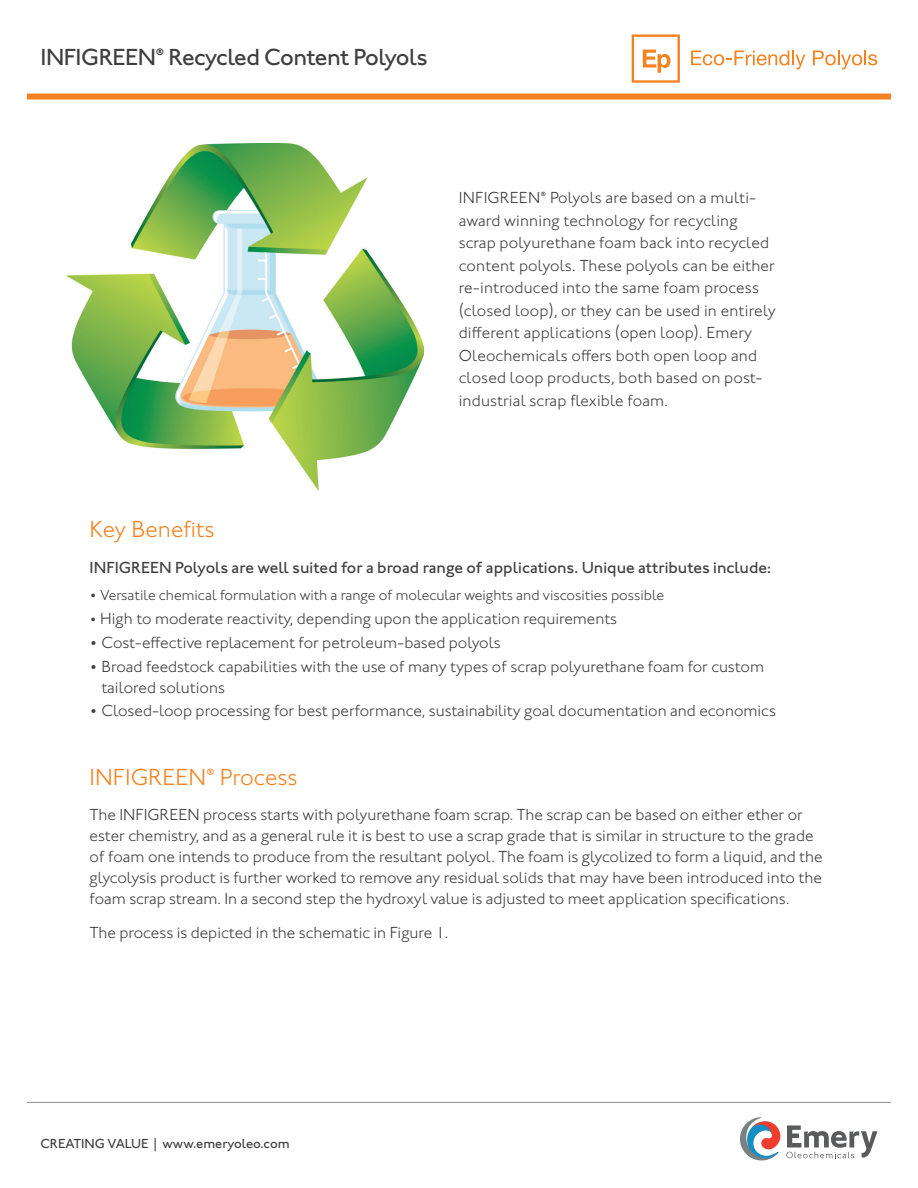
<style>
.page{position:relative;width:918px;height:1188px;background:#fff}
.page>*{position:absolute;margin:0;border:0;box-sizing:border-box;transform-origin:0 0}
.t1{font:500 24px "Johnston ITC Std";letter-spacing:-.02em;color:#3e3e3f}
.t2{font:300 24px "Johnston ITC Std";color:#f58220}
.t3{font:300 16.5px/22.5px "Johnston ITC Std";color:#3e3e3f}
.t4{font:500 16.5px "Johnston ITC Std";color:#3e3e3f}
.t5{font:300 15px "Johnston ITC Std";color:#3e3e3f}
.t6{font:500 13.5px "Johnston ITC Std";color:#3e3e3f}
.s1{font-size:15px}
</style>
<div class="page">
<svg style="left:740px;top:1117px;width:137px;height:44px"></svg>
<hr style="left:27px;top:1102px;width:864px;height:1px;background:#939598">
<img style="left:67px;top:144px;width:357px;height:347px">
<div style="left:27px;top:94px;width:864px;height:6px;background:#f58220"></div>
<svg style="left:691px;top:51px;width:114px;height:18px"></svg>
<svg style="left:813px;top:51px;width:64px;height:18px"></svg>
<svg style="left:632px;top:34px;width:48px;height:49px"></svg>
<h1 class="t1" style="left:40px;top:43px;width:389px">INFIGREEN® Recycled Content Polyols</h1>
<p class="t3" style="left:459px;top:187px;width:319px">INFIGREEN® Polyols are based on a multi&shy;award winning technology for recycling scrap polyurethane foam back into recycled content polyols. These polyols can be either re-introduced into the same foam process (closed loop), or they can be used in entirely different applications (open loop). Emery Oleochemicals offers both open loop and closed loop products, both based on post&shy;industrial scrap flexible foam.</p>
<h1 class="t2" style="left:90px;top:515px;width:126px">Key Benefits</h1>
<p class="t4" style="left:90px;top:557px;width:683px">INFIGREEN Polyols are well suited for a broad range of applications. Unique attributes include:</p>
<p class="t5" style="left:90px;top:587px;width:576px">• Versatile chemical formulation with a range of molecular weights and viscosities possible</p>
<p class="t3" style="left:90px;top:607px;width:529px"><span class="s1">•</span> High to moderate reactivity, depending upon the application requirements</p>
<p class="t3" style="left:90px;top:631px;width:413px">• Cost-effective replacement for petroleum-based polyols</p>
<p class="t3" style="left:101px;top:656px;width:664px;line-height:21px;text-indent:-12px">• Broad feedstock capabilities with the use of many types of scrap polyurethane foam for custom tailored solutions</p>
<p class="t3" style="left:90px;top:699px;width:688px">• Closed-loop processing for best performance, sustainability goal documentation and economics</p>
<h1 class="t2" style="left:90px;top:763px;width:209px">INFIGREEN® Process</h1>
<p class="t3" style="left:90px;top:804px;width:735px;line-height:21px">The INFIGREEN process starts with polyurethane foam scrap. The scrap can be based on either ether or ester chemistry, and as a general rule it is best to use a scrap grade that is similar in structure to the grade of foam one intends to produce from the resultant polyol. The foam is glycolized to form a liquid, and the glycolysis product is further worked to remove any residual solids that may have been introduced into the foam scrap stream. In a second step the hydroxyl value is adjusted to meet application specifications.</p>
<p class="t3" style="left:90px;top:922px;width:360px">The process is depicted in the schematic in Figure 1.</p>
<p class="t6" style="left:40px;top:1136px;width:251px">CREATING VALUE | www.emeryoleo.com</p>
</div>
